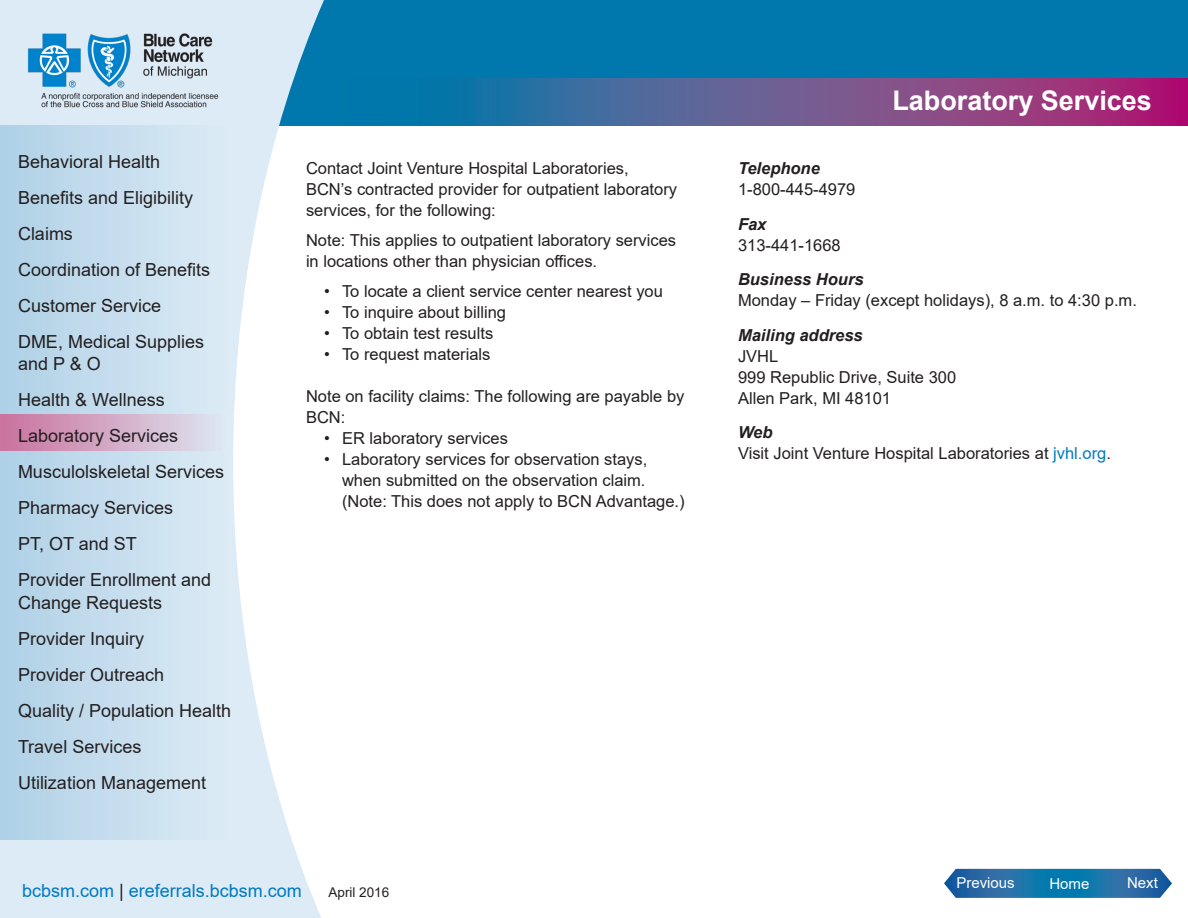
<style>
.page{position:relative;width:1188px;height:918px;background:#fff}
.page>*{position:absolute;margin:0;border:0;box-sizing:border-box;transform-origin:0 0}
.t1{font:700 27px "Arial";color:#fff}
.t2{font:18px/36px "Arial";color:#231f20}
.t3{font:18px "Arial";color:#0079c2}
.t4{font:16.5px/21px "Arial";color:#231f20}
.t5{font:italic 700 16.5px "Arial";color:#231f20}
.t6{font:15px "Arial";color:#fff}
.t7{font:13.5px "Arial";color:#231f20}
.s1{color:#231f20}
.s2{font-weight:700;font-style:italic}
.s3{color:#0079c2}
</style>
<div class="page">
<div style="left:0;top:0;width:1188px;height:126px;background:#0078ae"></div>
<svg style="left:0;top:0;width:324px;height:918px;fill:#dcebf5"></svg>
<img style="left:23px;top:28px;width:202px;height:84px">
<div style="left:0;top:126px;width:230px;height:714px;background:linear-gradient(to right,#afd0e6,#dcebf5)"></div>
<svg style="left:304px;top:78px;width:884px;height:48px"></svg>
<div style="left:0;top:414px;width:228px;height:36px;background:linear-gradient(to right,#ca719d,#dde8f3)"></div>
<svg style="left:944px;top:869px;width:228px;height:29px;background:#2876ac"></svg>
<p class="t2" style="left:18px;top:143px;width:194px">Behavioral Health<br>Benefits and Eligibility<br>Claims<br>Coordination of Benefits<br>Customer Service<br>DME, Medical Supplies</p>
<p class="t2" style="left:18px;top:346px;width:208px">and P &amp; O<br>Health &amp; Wellness<br>Laboratory Services<br>Musculolskeletal Services<br>Pharmacy Services<br>PT, OT and ST<br>Provider Enrollment and</p>
<p class="t2" style="left:18px;top:584px;width:215px">Change Requests<br>Provider Inquiry<br>Provider Outreach<br>Quality / Population Health<br>Travel Services<br>Utilization Management</p>
<p class="t4" style="left:306px;top:158px;width:373px">Contact Joint Venture Hospital Laboratories,<br>BCN’s contracted provider for outpatient laboratory services, for the following:</p>
<p class="t4" style="left:306px;top:230px;width:372px">Note: This applies to outpatient laboratory services in locations other than physician offices.</p>
<p class="t4" style="left:324px;top:281px;width:340px">• To locate a client service center nearest you</p>
<p class="t4" style="left:324px;top:302px;width:184px">• To inquire about billing</p>
<p class="t4" style="left:324px;top:323px;width:171px">• To obtain test results</p>
<p class="t4" style="left:324px;top:344px;width:168px">• To request materials</p>
<p class="t4" style="left:306px;top:386px;width:380px">Note on facility claims: The following are payable by<br>BCN:</p>
<p class="t4" style="left:324px;top:428px;width:185px">• ER laboratory services</p>
<p class="t4" style="left:342px;top:449px;width:344px;text-indent:-18px">• Laboratory services for observation stays, when submitted on the observation claim. (Note: This does not apply to BCN Advantage.)</p>
<p class="t3" style="left:22px;top:878px;width:281px">bcbsm.com <span class="s1">|</span> ereferrals.bcbsm.com</p>
<p class="t7" style="left:328px;top:883px;width:62px">April 2016</p>
<h1 class="t1" style="left:892px;top:82px;width:261px">Laboratory Services</h1>
<p class="t5" style="left:738px;top:157px;width:83px">Telephone</p>
<p class="t4" style="left:738px;top:179px;width:119px">1-800-445-4979</p>
<p class="t5" style="left:738px;top:213px;width:30px">Fax</p>
<p class="t4" style="left:738px;top:234px;width:104px">313-441-1668</p>
<p class="t5" style="left:738px;top:268px;width:127px">Business Hours</p>
<p class="t4" style="left:738px;top:290px;width:400px">Monday – Friday (except holidays), 8 a.m. to 4:30 p.m.</p>
<p class="t5" style="left:738px;top:324px;width:126px">Mailing address</p>
<p class="t4" style="left:738px;top:345px;width:220px">JVHL<br>999 Republic Drive, Suite 300<br>Allen Park, MI 48101</p>
<p class="t4" style="left:738px;top:422px;width:374px"><span class="s2">Web<br></span>Visit Joint Venture Hospital Laboratories at <span class="s3">jvhl.org</span>.</p>
<p class="t6" style="left:956px;top:872px;width:60px">Previous</p>
<p class="t6" style="left:1049px;top:873px;width:42px">Home</p>
<p class="t6" style="left:1127px;top:873px;width:32px">Next</p>
</div>
